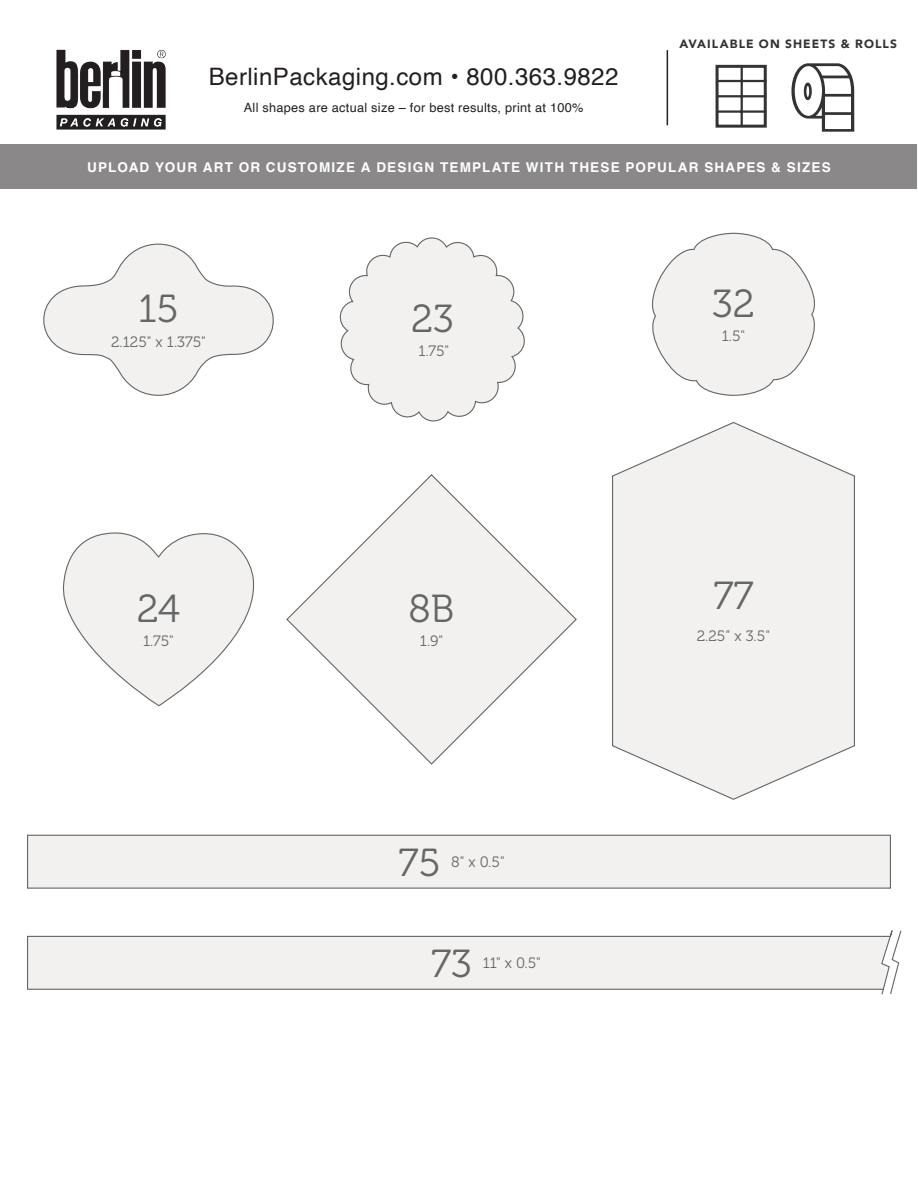
<style>
.page{position:relative;width:918px;height:1188px;background:#fff}
.page>*{position:absolute;margin:0;border:0;box-sizing:border-box;transform-origin:0 0}
.t1{font:39px "Museo 300";color:#656666}
.t2{font:24px "Helvetica";letter-spacing:.02em;color:#231f20}
.t3{font:15px "Museo 300";color:#656666}
.t4{font:700 13.5px "Helvetica";letter-spacing:.09em;color:#fff}
.t5{font:12.75px "Helvetica";letter-spacing:.02em;color:#231f20}
.t6{font:900 12px "Avenir";letter-spacing:.09em;color:#323332}
</style>
<div class="page">
<div style="left:27px;top:835px;width:864px;height:54px;background:#f2f1f0;border:1px solid #656666"></div>
<svg style="left:27px;top:845px;width:864px;height:145px"></svg>
<svg style="left:881px;top:929px;width:21px;height:66px"></svg>
<svg style="left:43px;top:243px;width:231px;height:153px"></svg>
<svg style="left:652px;top:232px;width:163px;height:164px"></svg>
<svg style="left:286px;top:474px;width:291px;height:291px"></svg>
<svg style="left:62px;top:532px;width:193px;height:175px"></svg>
<svg style="left:340px;top:237px;width:185px;height:185px"></svg>
<svg style="left:612px;top:422px;width:243px;height:378px"></svg>
<hr style="left:667px;top:50px;width:1px;height:75px;background:#231f20">
<img style="left:56px;top:50px;width:110px;height:80px">
<div style="left:1px;top:145px;width:916px;height:44px;background:#8a8888"></div>
<div style="left:716px;top:65px;width:51px;height:63px;border:3px solid #333"></div>
<hr style="left:741px;top:65px;width:2px;height:61px;background:#333">
<hr style="left:717px;top:95px;width:49px;height:2px;background:#333">
<hr style="left:717px;top:80px;width:49px;height:2px;background:#333">
<hr style="left:717px;top:110px;width:49px;height:3px;background:#333">
<svg style="left:791px;top:63px;width:63px;height:69px"></svg>
<div style="left:804px;top:83px;width:8px;height:17px;border:3px solid #333;border-radius:50%"></div>
<p class="t2" style="left:209px;top:58px;width:411px">BerlinPackaging.com • 800.363.9822</p>
<p class="t5" style="left:244px;top:97px;width:341px">All shapes are actual size – for best results, print at 100%</p>
<p class="t6" style="left:679px;top:33px;width:219px">AVAILABLE ON SHEETS &amp; ROLLS</p>
<p class="t4" style="left:87px;top:157px;width:745px">UPLOAD YOUR ART OR CUSTOMIZE A DESIGN TEMPLATE WITH THESE POPULAR SHAPES &amp; SIZES</p>
<p class="t1" style="left:138px;top:288px;width:42px">15</p>
<p class="t3" style="left:111px;top:333px;width:96px">2.125" x 1.375"</p>
<p class="t1" style="left:137px;top:587px;width:45px">24</p>
<p class="t3" style="left:143px;top:632px;width:32px">1.75"</p>
<p class="t1" style="left:411px;top:298px;width:44px">23</p>
<p class="t3" style="left:418px;top:343px;width:32px">1.75"</p>
<p class="t1" style="left:415px;top:309px;width:44px">23</p>
<p class="t1" style="left:409px;top:588px;width:47px">8B</p>
<p class="t3" style="left:420px;top:633px;width:25px">1.9"</p>
<p class="t1" style="left:398px;top:842px;width:44px">75</p>
<p class="t3" style="left:451px;top:854px;width:55px">8" x 0.5"</p>
<p class="t1" style="left:431px;top:943px;width:42px">73</p>
<p class="t3" style="left:483px;top:955px;width:60px">11" x 0.5"</p>
<p class="t1" style="left:712px;top:283px;width:44px">32</p>
<p class="t3" style="left:722px;top:328px;width:25px">1.5"</p>
<p class="t1" style="left:713px;top:574px;width:42px">77</p>
<p class="t3" style="left:697px;top:628px;width:75px">2.25” x 3.5"</p>
</div>
